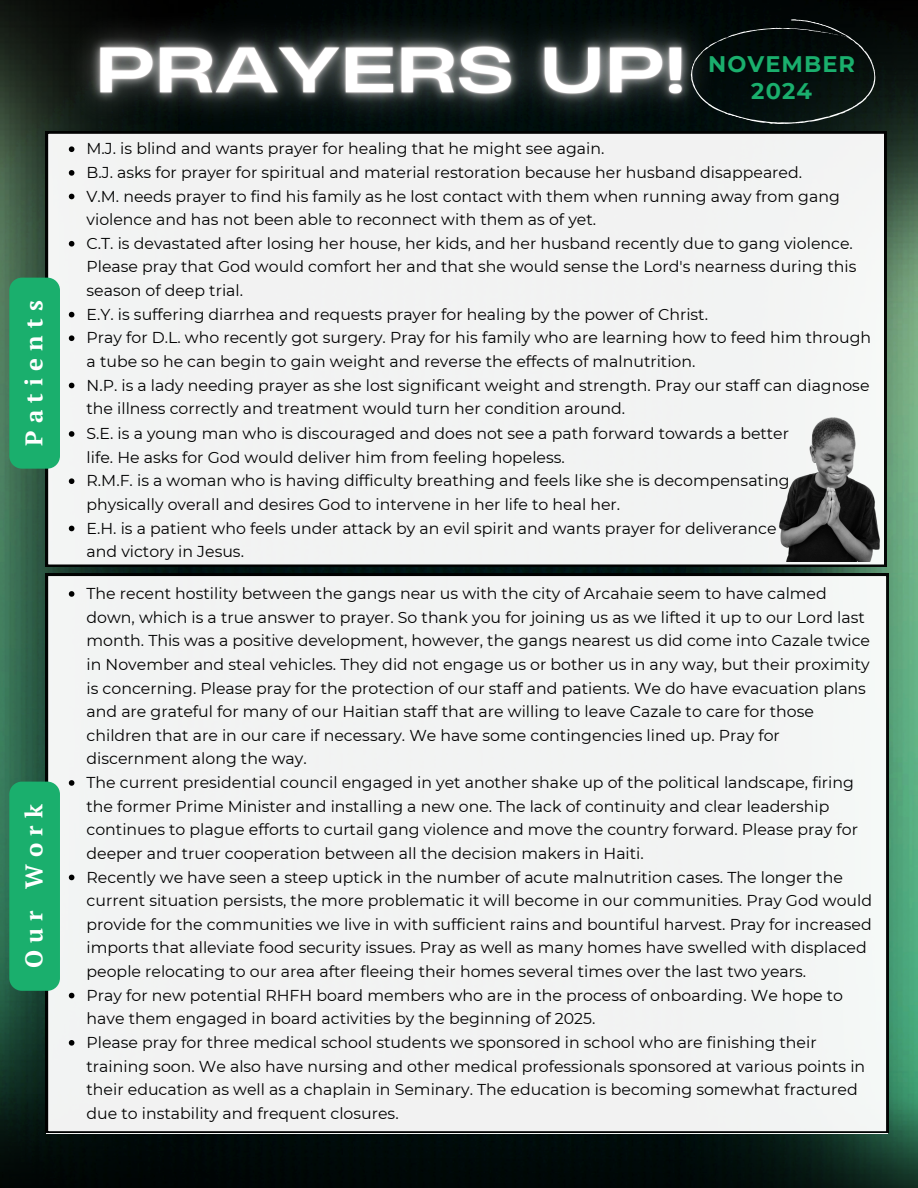
<style>
.page{position:relative;width:918px;height:1188px;background:#fff}
.page>*{position:absolute;margin:0;border:0;box-sizing:border-box;transform-origin:0 0}
.t1{font:700 24px "PT Serif";letter-spacing:.3em;color:#fff}
.t2{font:700 22.5px/27px "Montserrat";letter-spacing:.05em;color:#1aaf6d;text-align:center}
.t3{font:15.75px/23.7px "Montserrat";color:#000}
</style>
<div class="page">
<img style="left:0;top:0;width:178px;height:801px">
<img style="left:687px;top:0;width:231px;height:801px">
<svg style="left:0;top:801px;width:918px;height:387px;fill:#010b0b"></svg>
<img style="left:31px;top:0;width:651px;height:173px">
<svg style="left:682px;top:0;width:204px;height:132px"></svg>
<div style="left:46px;top:132px;width:840px;height:435px;background:#f2f3f2"></div>
<div style="left:9px;top:278px;width:51px;height:191px;background:#1aaf6d;border-radius:13px"></div>
<svg style="left:69px;top:146px;width:5px;height:6px"></svg>
<svg style="left:69px;top:170px;width:5px;height:6px"></svg>
<svg style="left:69px;top:194px;width:5px;height:5px"></svg>
<svg style="left:69px;top:241px;width:5px;height:6px"></svg>
<svg style="left:69px;top:312px;width:5px;height:5px"></svg>
<svg style="left:69px;top:335px;width:5px;height:6px"></svg>
<svg style="left:69px;top:383px;width:5px;height:5px"></svg>
<div style="left:46px;top:574px;width:842px;height:559px;background:#f2f3f3"></div>
<div style="left:9px;top:782px;width:51px;height:209px;background:#1aaf6d;border-radius:13px"></div>
<svg style="left:69px;top:591px;width:5px;height:6px"></svg>
<svg style="left:69px;top:780px;width:5px;height:6px"></svg>
<svg style="left:69px;top:875px;width:5px;height:5px"></svg>
<svg style="left:69px;top:993px;width:5px;height:5px"></svg>
<svg style="left:69px;top:1040px;width:5px;height:6px"></svg>
<img style="left:770px;top:412px;width:118px;height:149px">
<svg style="left:69px;top:431px;width:5px;height:6px"></svg>
<svg style="left:69px;top:478px;width:5px;height:6px"></svg>
<svg style="left:69px;top:526px;width:5px;height:5px"></svg>
<h3 class="t1" style="left:18px;top:446px;width:147px;rotate:-90deg">Patients</h3>
<p class="t1" style="left:18px;top:968px;width:165px;rotate:-90deg">Our Work</p>
<p class="t2" style="left:708px;top:50px;width:149px">NOVEMBER<br>2024</p>
<p class="t3" style="left:87px;top:137px;width:519px">M.J. is blind and wants prayer for healing that he might see again.</p>
<h2 class="t3" style="left:87px;top:160px;width:717px">B.J. asks for prayer for spiritual and material restoration because her husband disappeared.</h2>
<p class="t3" style="left:87px;top:184px;width:755px">V.M. needs prayer to find his family as he lost contact with them when running away from gang violence and has not been able to reconnect with them as of yet.</p>
<p class="t3" style="left:87px;top:231px;width:771px">C.T. is devastated after losing her house, her kids, and her husband recently due to gang violence.<br>Please pray that God would comfort her and that she would sense the Lord's nearness during this season of deep trial.</p>
<p class="t3" style="left:87px;top:302px;width:623px">E.Y. is suffering diarrhea and requests prayer for healing by the power of Christ.</p>
<p class="t3" style="left:87px;top:326px;width:786px">Pray for D.L. who recently got surgery. Pray for his family who are learning how to feed him through a tube so he can begin to gain weight and reverse the effects of malnutrition.</p>
<p class="t3" style="left:87px;top:373px;width:784px">N.P. is a lady needing prayer as she lost significant weight and strength. Pray our staff can diagnose the illness correctly and treatment would turn her condition around.</p>
<p class="t3" style="left:87px;top:422px;width:704px">S.E. is a young man who is discouraged and does not see a path forward towards a better life. He asks for God would deliver him from feeling hopeless.</p>
<p class="t3" style="left:87px;top:469px;width:705px">R.M.F. is a woman who is having difficulty breathing and feels like she is decompensating physically overall and desires God to intervene in her life to heal her.</p>
<p class="t3" style="left:87px;top:516px;width:691px">E.H. is a patient who feels under attack by an evil spirit and wants prayer for deliverance and victory in Jesus.</p>
<p class="t3" style="left:87px;top:582px;width:785px">The recent hostility between the gangs near us with the city of Arcahaie seem to have calmed down, which is a true answer to prayer. So thank you for joining us as we lifted it up to our Lord last month. This was a positive development, however, the gangs nearest us did come into Cazale twice in November and steal vehicles. They did not engage us or bother us in any way, but their proximity is concerning. Please pray for the protection of our staff and patients. We do have evacuation plans and are grateful for many of our Haitian staff that are willing to leave Cazale to care for those children that are in our care if necessary. We have some contingencies lined up. Pray for discernment along the way.</p>
<p class="t3" style="left:87px;top:771px;width:773px">The current presidential council engaged in yet another shake up of the political landscape, firing the former Prime Minister and installing a new one. The lack of continuity and clear leadership continues to plague efforts to curtail gang violence and move the country forward. Please pray for deeper and truer cooperation between all the decision makers in Haiti.</p>
<p class="t3" style="left:87px;top:865px;width:787px">Recently we have seen a steep uptick in the number of acute malnutrition cases. The longer the current situation persists, the more problematic it will become in our communities. Pray God would provide for the communities we live in with sufficient rains and bountiful harvest. Pray for increased imports that alleviate food security issues. Pray as well as many homes have swelled with displaced people relocating to our area after fleeing their homes several times over the last two years.</p>
<p class="t3" style="left:87px;top:983px;width:758px">Pray for new potential RHFH board members who are in the process of onboarding. We hope to have them engaged in board activities by the beginning of 2025.</p>
<p class="t3" style="left:87px;top:1030px;width:780px">Please pray for three medical school students we sponsored in school who are finishing their training soon. We also have nursing and other medical professionals sponsored at various points in their education as well as a chaplain in Seminary. The education is becoming somewhat fractured due to instability and frequent closures.</p>
</div>
